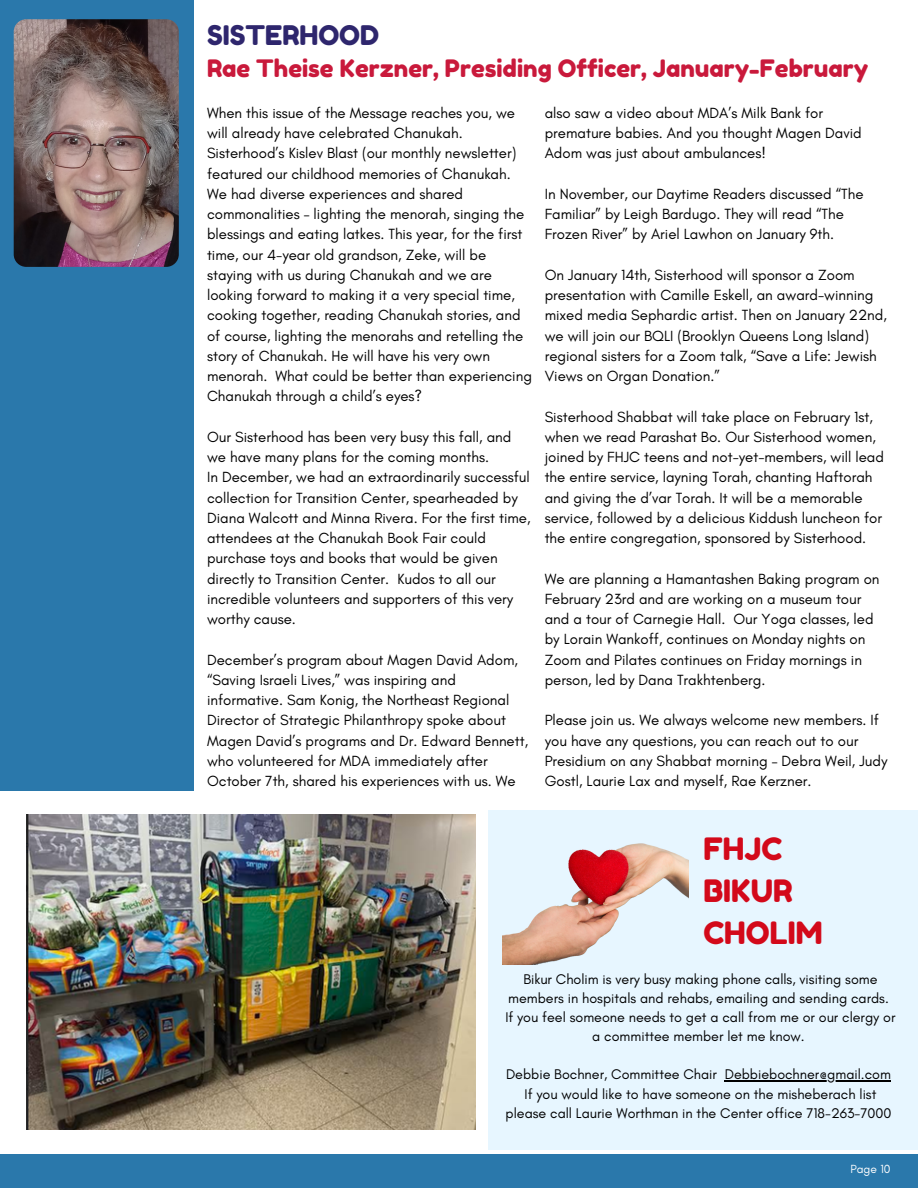
<style>
.page{position:relative;width:918px;height:1188px;background:#fff}
.page>*{position:absolute;margin:0;border:0;box-sizing:border-box;transform-origin:0 0}
.t1{font:30.75px/42.3px "Fredoka One";color:#d3091a}
.t2{font:27px "Fredoka One";color:#2e266d}
.t3{font:24px "Fredoka One";color:#c9193b}
.t4{font:15px/20.2px "Glacial Indifference";color:#000}
.t5{font:14.25px/19.2px "Glacial Indifference";color:#000;text-align:center}
.t6{font:12px "Glacial Indifference";color:#fff}
</style>
<div class="page">
<div style="left:0;top:1155px;width:918px;height:33px;background:#2a78ab"></div>
<div style="left:0;top:0;width:193px;height:790px;background:#2a78ab"></div>
<img style="left:14px;top:19px;width:165px;height:248px;border-radius:13px">
<img style="left:26px;top:815px;width:449px;height:315px">
<div style="left:489px;top:811px;width:429px;height:338px;background:#e7f6ff"></div>
<img style="left:503px;top:843px;width:185px;height:122px">
<hr style="left:725px;top:1081px;width:166px;height:1px;background:#000">
<h3 class="t2" style="left:207px;top:18px;width:174px">SISTERHOOD</h3>
<h3 class="t3" style="left:207px;top:54px;width:663px">Rae Theise Kerzner, Presiding Officer, January-February</h3>
<h3 class="t4" style="left:207px;top:103px;width:326px">When this issue of the Message reaches you, we will already have celebrated Chanukah.<br>Sisterhood’s Kislev Blast (our monthly newsletter) featured our childhood memories of Chanukah.<br>We had diverse experiences and shared commonalities – lighting the menorah, singing the blessings and eating latkes. This year, for the first time, our 4-year old grandson, Zeke, will be staying with us during Chanukah and we are looking forward to making it a very special time, cooking together, reading Chanukah stories, and of course, lighting the menorahs and retelling the story of Chanukah. He will have his very own menorah. What could be better than experiencing Chanukah through a child’s eyes?</h3>
<h3 class="t4" style="left:207px;top:427px;width:325px">Our Sisterhood has been very busy this fall, and we have many plans for the coming months.<br>In December, we had an extraordinarily successful collection for Transition Center, spearheaded by Diana Walcott and Minna Rivera. For the first time, attendees at the Chanukah Book Fair could purchase toys and books that would be given directly to Transition Center. Kudos to all our incredible volunteers and supporters of this very worthy cause.</h3>
<h3 class="t4" style="left:207px;top:649px;width:323px">December’s program about Magen David Adom, “Saving Israeli Lives,” was inspiring and informative. Sam Konig, the Northeast Regional Director of Strategic Philanthropy spoke about Magen David’s programs and Dr. Edward Bennett, who volunteered for MDA immediately after October 7th, shared his experiences with us. We</h3>
<h3 class="t4" style="left:545px;top:103px;width:319px">also saw a video about MDA’s Milk Bank for premature babies. And you thought Magen David<br>Adom was just about ambulances!</h3>
<h3 class="t4" style="left:545px;top:184px;width:320px">In November, our Daytime Readers discussed “The<br>Familiar” by Leigh Bardugo. They will read “The<br>Frozen River” by Ariel Lawhon on January 9th.</h3>
<h3 class="t4" style="left:545px;top:265px;width:344px">On January 14th, Sisterhood will sponsor a Zoom presentation with Camille Eskell, an award-winning mixed media Sephardic artist. Then on January 22nd, we will join our BQLI (Brooklyn Queens Long Island) regional sisters for a Zoom talk, “Save a Life: Jewish Views on Organ Donation.”</h3>
<h3 class="t4" style="left:545px;top:406px;width:341px">Sisterhood Shabbat will take place on February 1st, when we read Parashat Bo. Our Sisterhood women, joined by FHJC teens and not-yet-members, will lead the entire service, layning Torah, chanting Haftorah and giving the d’var Torah. It will be a memorable service, followed by a delicious Kiddush luncheon for the entire congregation, sponsored by Sisterhood.</h3>
<p class="t4" style="left:545px;top:568px;width:336px">We are planning a Hamantashen Baking program on February 23rd and are working on a museum tour and a tour of Carnegie Hall. Our Yoga classes, led by Lorain Wankoff, continues on Monday nights on Zoom and Pilates continues on Friday mornings in person, led by Dana Trakhtenberg.</p>
<p class="t4" style="left:545px;top:710px;width:344px">Please join us. We always welcome new members. If you have any questions, you can reach out to our Presidium on any Shabbat morning – Debra Weil, Judy Gostl, Laurie Lax and myself, Rae Kerzner.</p>
<h3 class="t1" style="left:703px;top:827px;width:121px">FHJC<br>BIKUR<br>CHOLIM</h3>
<p class="t5" style="left:505px;top:969px;width:392px">Bikur Cholim is very busy making phone calls, visiting some members in hospitals and rehabs, emailing and sending cards.<br>If you feel someone needs to get a call from me or our clergy or a committee member let me know.</p>
<h1 class="t5" style="left:506px;top:1065px;width:212px">Debbie Bochner, Committee Chair</h1>
<h3 class="t5" style="left:725px;top:1065px;width:168px">Debbiebochner@gmail.com</h3>
<h3 class="t5" style="left:525px;top:1084px;width:353px">If you would like to have someone on the misheberach list</h3>
<h3 class="t5" style="left:506px;top:1103px;width:387px">please call Laurie Worthman in the Center office 718-263-7000</h3>
<h3 class="t6" style="left:850px;top:1161px;width:40px">Page 19</h3>
<p class="t6" style="left:852px;top:1161px;width:40px">Page 0</p>
</div>
